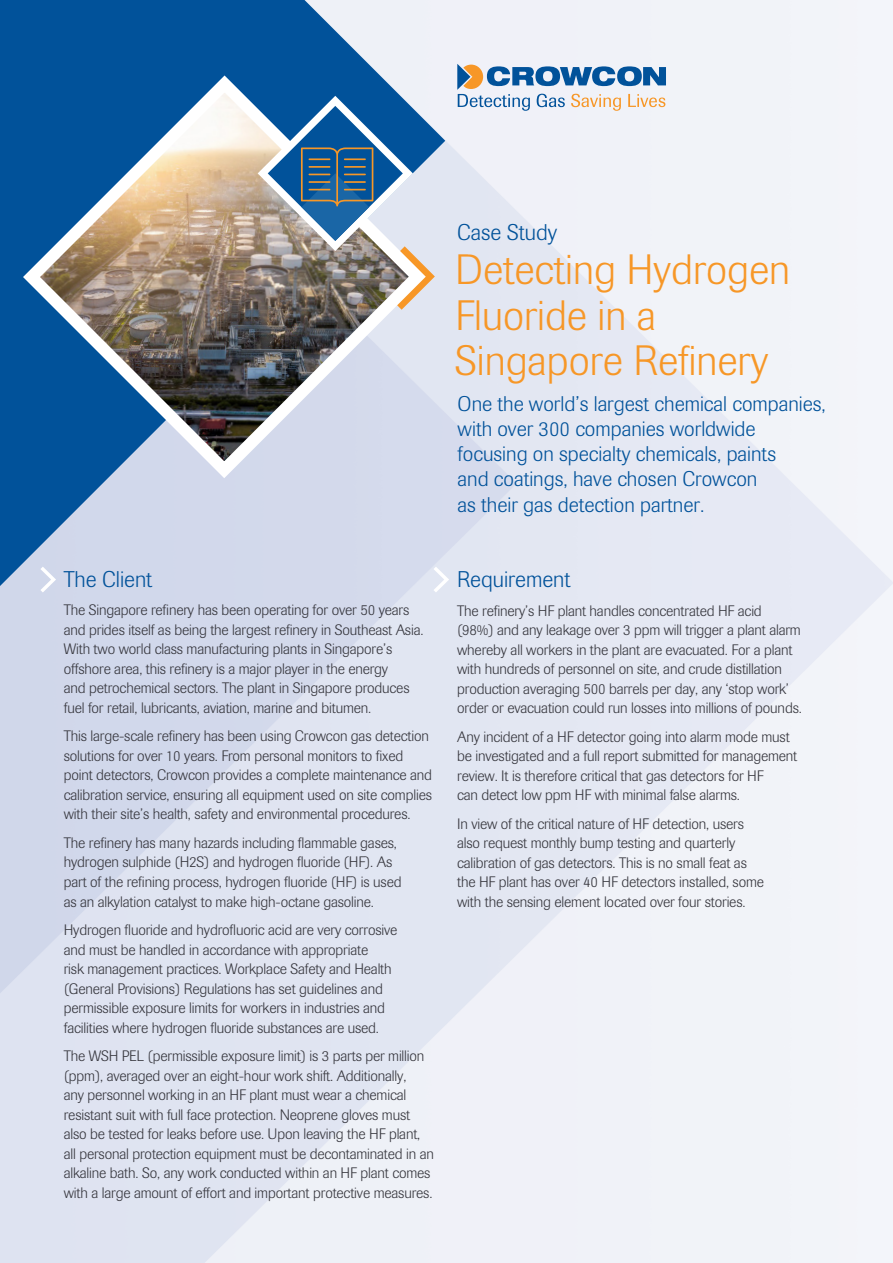
<style>
.page{position:relative;width:893px;height:1263px;background:#fff}
.page>*{position:absolute;margin:0;border:0;box-sizing:border-box;transform-origin:0 0}
.Main_Title_-_Orange{font:300 42px/45px "Imago";color:#f79727}
.Header-_Blue_no_bull{font:300 22.5px "Imago";color:#01529a}
.Header-_Blue_bullet{font:300 22.5px "Imago";color:#01529a}
.Header-_Blue_no_bull-2{font:300 21px/25.2px "Imago";color:#01529a}
.Body_Text_-_Dark{font:300 15px/19.5px "Imago";letter-spacing:-.01em;color:#36363d}
</style>
<div class="page">
<svg style="left:0;top:0;width:445px;height:586px;background:#81a5cb"></svg>
<svg style="left:457px;top:64px;width:209px;height:47px"></svg>
<img style="left:15px;top:67px;width:419px;height:420px">
<svg style="left:258px;top:96px;width:177px;height:214px;background:#7a91a5"></svg>
<svg style="left:433px;top:567px;width:16px;height:25px"></svg>
<svg style="left:40px;top:567px;width:16px;height:25px"></svg>
<p class="Header-_Blue_bullet" style="left:64px;top:567px;width:90px">The Client</p>
<p class="Body_Text_-_Dark" style="left:64px;top:601px;width:361px">The Singapore refinery has been operating for over 50 years and prides itself as being the largest refinery in Southeast Asia.<br>With two world class manufacturing plants in Singapore’s offshore area, this refinery is a major player in the energy<br>and petrochemical sectors. The plant in Singapore produces fuel for retail, lubricants, aviation, marine and bitumen.</p>
<p class="Body_Text_-_Dark" style="left:64px;top:727px;width:370px">This large-scale refinery has been using Crowcon gas detection solutions for over 10 years. From personal monitors to fixed point detectors, Crowcon provides a complete maintenance and calibration service, ensuring all equipment used on site complies with their site’s health, safety and environmental procedures.</p>
<p class="Body_Text_-_Dark" style="left:64px;top:833px;width:339px">The refinery has many hazards including flammable gases, hydrogen sulphide (H2S) and hydrogen fluoride (HF). As part of the refining process, hydrogen fluoride (HF) is used as an alkylation catalyst to make high-octane gasoline.</p>
<p class="Body_Text_-_Dark" style="left:64px;top:920px;width:335px">Hydrogen fluoride and hydrofluoric acid are very corrosive and must be handled in accordance with appropriate<br>risk management practices. Workplace Safety and Health (General Provisions) Regulations has set guidelines and permissible exposure limits for workers in industries and facilities where hydrogen fluoride substances are used.</p>
<p class="Body_Text_-_Dark" style="left:64px;top:1046px;width:372px">The WSH PEL (permissible exposure limit) is 3 parts per million (ppm), averaged over an eight-hour work shift. Additionally,<br>any personnel working in an HF plant must wear a chemical resistant suit with full face protection. Neoprene gloves must also be tested for leaks before use. Upon leaving the HF plant, all personal protection equipment must be decontaminated in an alkaline bath. So, any work conducted within an HF plant comes with a large amount of effort and important protective measures.</p>
<p class="Header-_Blue_no_bull" style="left:457px;top:220px;width:101px">Case Study</p>
<p class="Main_Title_-_Orange" style="left:455px;top:248px;width:337px">Detecting Hydrogen<br>Fluoride in a<br>Singapore Refinery</p>
<p class="Header-_Blue_no_bull-2" style="left:458px;top:391px;width:370px">One the world’s largest chemical companies, with over 300 companies worldwide focusing on specialty chemicals, paints<br>and coatings, have chosen Crowcon<br>as their gas detection partner.</p>
<p class="Header-_Blue_no_bull" style="left:457px;top:567px;width:115px">Requirement</p>
<p class="Body_Text_-_Dark" style="left:457px;top:601px;width:346px">The refinery’s HF plant handles concentrated HF acid (98%) and any leakage over 3 ppm will trigger a plant alarm whereby all workers in the plant are evacuated. For a plant with hundreds of personnel on site, and crude distillation production averaging 500 barrels per day, any ‘stop work’ order or evacuation could run losses into millions of pounds.</p>
<p class="Body_Text_-_Dark" style="left:457px;top:727px;width:342px">Any incident of a HF detector going into alarm mode must be investigated and a full report submitted for management review. It is therefore critical that gas detectors for HF<br>can detect low ppm HF with minimal false alarms.</p>
<p class="Body_Text_-_Dark" style="left:457px;top:814px;width:308px">In view of the critical nature of HF detection, users also request monthly bump testing and quarterly calibration of gas detectors. This is no small feat as the HF plant has over 40 HF detectors installed, some with the sensing element located over four stories.</p>
</div>
